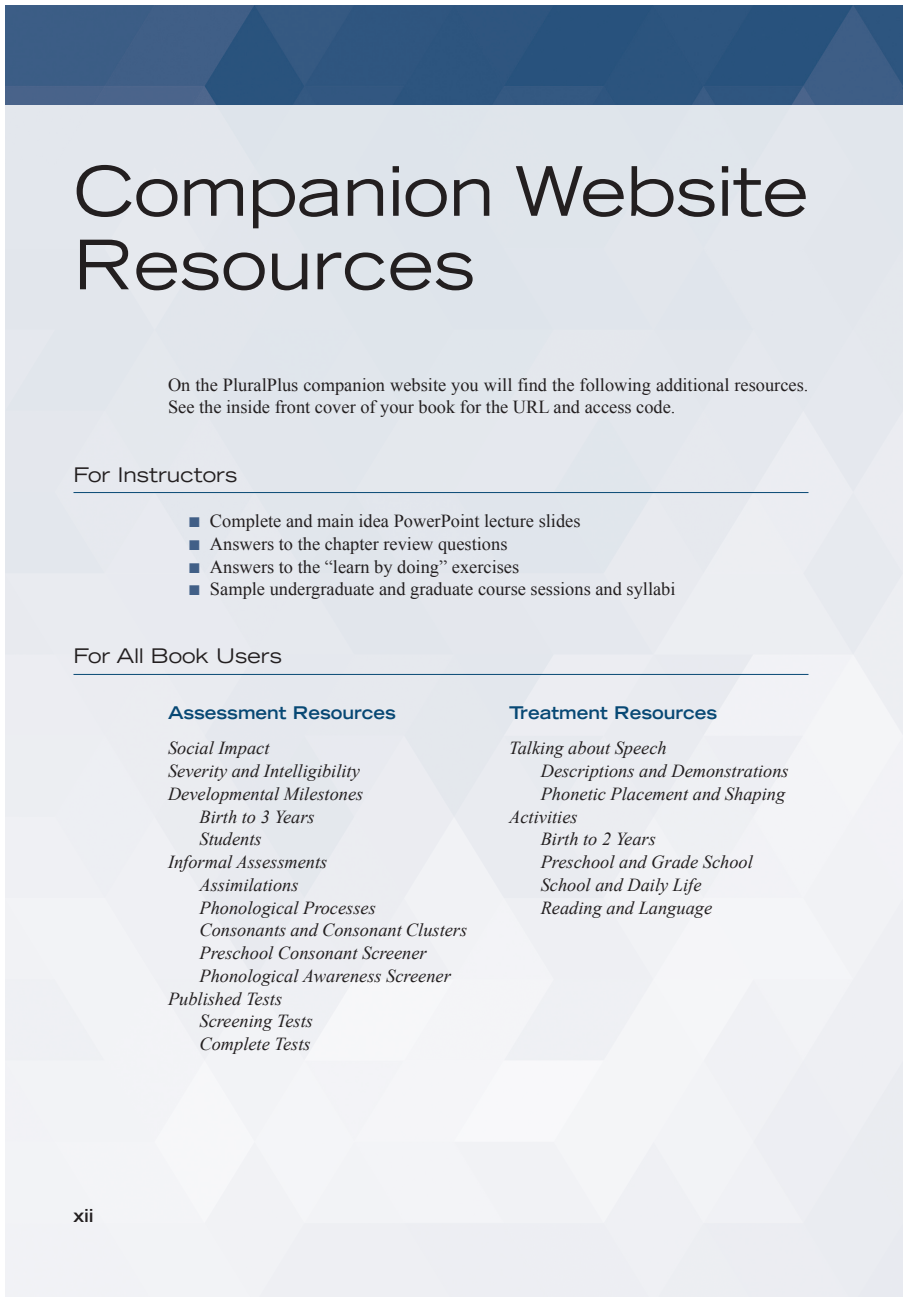
<style>
.page{position:relative;width:903px;height:1302px;background:#fff}
.page>*{position:absolute;margin:0;border:0;box-sizing:border-box;transform-origin:0 0}
.t1{font:expanded 68.25px/73.5px "Trade Gothic LH";color:#231f20}
.t2{font:expanded 20.12px "Trade Gothic LH";color:#231f20}
.t3{font:italic 18.38px "Times New Roman";color:#231f20}
.t4{font:18.38px/22.8px "Times New Roman";color:#231f20}
.t5{font:700 expanded 17.5px "Trade Gothic LH";color:#074874}
.t6{font:700 expanded 17.5px "Trade Gothic LH";color:#231f20}
.s1{color:#415f87}
</style>
<div class="page">
<img style="left:5px;top:5px;width:898px;height:100px">
<div style="left:5px;top:105px;width:898px;height:1192px;background:#e9ebf0"></div>
<hr style="left:74px;top:492px;width:734px;height:1px;background:#074874">
<hr style="left:74px;top:674px;width:734px;height:1px;background:#074874">
<h1 class="t1" style="left:74px;top:153px;width:736px">Companion Website<br>Resources</h1>
<p class="t4" style="left:168px;top:373px;width:642px">On the PluralPlus companion website you will find the following additional resources.<br>See the inside front cover of your book for the URL and access code.</p>
<p class="t2" style="left:74px;top:461px;width:165px">For Instructors</p>
<p class="t4" style="left:189px;top:509px;width:393px"><span class="s1">■</span> Complete and main idea PowerPoint lecture slides</p>
<p class="t4" style="left:189px;top:532px;width:320px"><span class="s1">■</span> Answers to the chapter review questions</p>
<p class="t4" style="left:189px;top:555px;width:332px"><span class="s1">■</span> Answers to the “learn by doing” exercises</p>
<p class="t4" style="left:189px;top:578px;width:488px"><span class="s1">■</span> Sample undergraduate and graduate course sessions and syllabi</p>
<p class="t2" style="left:74px;top:643px;width:210px">For All Book Users</p>
<p class="t5" style="left:168px;top:702px;width:229px">Assessment Resources</p>
<p class="t3" style="left:168px;top:736px;width:103px">Social Impact</p>
<p class="t3" style="left:168px;top:758px;width:193px">Severity and Intelligibility</p>
<p class="t3" style="left:168px;top:781px;width:197px">Developmental Milestones</p>
<p class="t3" style="left:199px;top:804px;width:117px">Birth to 3 Years</p>
<p class="t3" style="left:199px;top:827px;width:64px">Students</p>
<p class="t3" style="left:168px;top:849px;width:161px">Informal Assessments</p>
<p class="t3" style="left:199px;top:872px;width:101px">Assimilations</p>
<p class="t3" style="left:199px;top:895px;width:178px">Phonological Processes</p>
<p class="t3" style="left:199px;top:918px;width:269px">Consonants and Consonant Clusters</p>
<p class="t3" style="left:199px;top:940px;width:229px">Preschool Consonant Screener</p>
<p class="t3" style="left:199px;top:963px;width:253px">Phonological Awareness Screener</p>
<p class="t3" style="left:168px;top:986px;width:116px">Published Tests</p>
<p class="t3" style="left:199px;top:1009px;width:115px">Screening Tests</p>
<p class="t3" style="left:199px;top:1031px;width:113px">Complete Tests</p>
<p class="t5" style="left:509px;top:702px;width:209px">Treatment Resources</p>
<p class="t3" style="left:509px;top:736px;width:159px">Talking about Speech</p>
<p class="t3" style="left:541px;top:758px;width:250px">Descriptions and Demonstrations</p>
<p class="t3" style="left:541px;top:781px;width:246px">Phonetic Placement and Shaping</p>
<p class="t3" style="left:509px;top:804px;width:70px">Activities</p>
<p class="t3" style="left:541px;top:827px;width:117px">Birth to 2 Years</p>
<p class="t3" style="left:541px;top:849px;width:214px">Preschool and Grade School</p>
<p class="t3" style="left:541px;top:872px;width:162px">School and Daily Life</p>
<p class="t3" style="left:541px;top:895px;width:173px">Reading and Language</p>
<p class="t6" style="left:74px;top:1204px;width:22px">xii</p>
</div>
